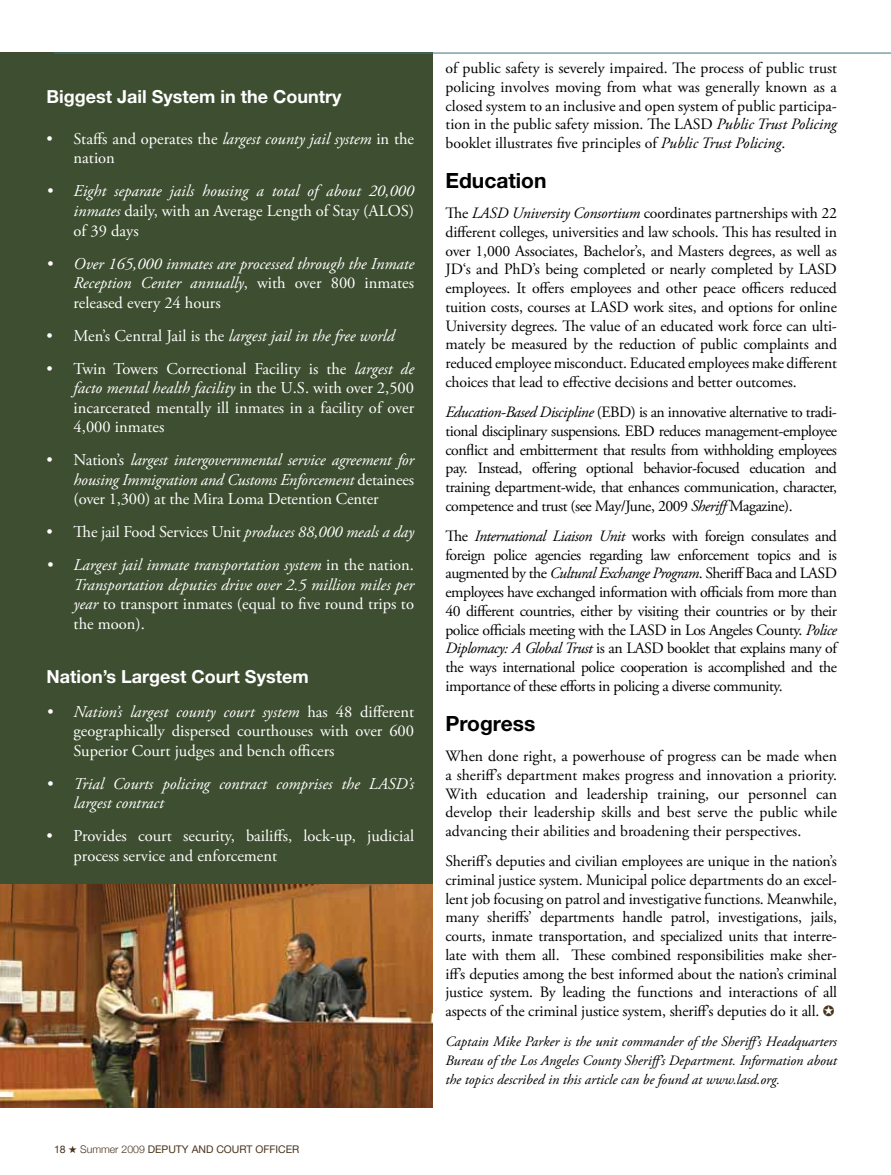
<style>
.page{position:relative;width:891px;height:1175px;background:#fff}
.page>*{position:absolute;margin:0;border:0;box-sizing:border-box;transform-origin:0 0}
.t1{font:700 21px "Helvetica Neue";color:#000}
.t2{font:700 18px "Helvetica Neue";color:#fff}
.t3{font:italic 16.5px/19.5px "Adobe Garamond Pro";color:#fff;text-align:justify}
.t4{font:16.5px/19.5px "Adobe Garamond Pro";color:#fff}
.t5{font:15.75px/18.8px "Adobe Garamond Pro";letter-spacing:-.01em;color:#000;text-align:justify}
.t6{font:italic 14.25px/18.8px "Adobe Garamond Pro";color:#000;text-align:justify}
.t7{font:10.5px "Helvetica Neue";color:#48321a}
.s1{font-style:italic}
.s2{font-style:normal}
.s3{font-weight:300}
</style>
<div class="page">
<div style="left:0;top:53px;width:433px;height:1046px;background:#3e4e30"></div>
<img style="left:0;top:884px;width:433px;height:223px">
<hr style="left:54px;top:53px;width:837px;height:1px;background:#3a767a">
<p class="t2" style="left:47px;top:86px;width:296px">Biggest Jail System in the Country</p>
<p class="t4" style="left:74px;top:129px;width:342px;text-indent:-27px">• Staffs and operates the <span class="s1">largest county jail system</span> in the nation</p>
<p class="t3" style="left:74px;top:182px;width:342px;text-indent:-27px">• Eight separate jails housing a total of about 20,000 inmates <span class="s2">daily, with an Average Length of Stay (ALOS) of 39 days</span></p>
<p class="t3" style="left:74px;top:254px;width:342px;text-indent:-27px">• Over 165,000 inmates are processed through the Inmate Reception Center annually<span class="s2">, with over 800 inmates released every 24 hours</span></p>
<p class="t3" style="left:47px;top:326px;width:349px"><span class="s2">• Men’s Central Jail is the</span> largest jail in the free world</p>
<p class="t4" style="left:74px;top:359px;width:342px;text-align:justify;text-indent:-27px">• Twin Towers Correctional Facility is the <span class="s1">largest de facto mental health facility</span> in the U.S. with over 2,500 incarcerated mentally ill inmates in a facility of over 4,000 inmates</p>
<p class="t3" style="left:74px;top:450px;width:342px;text-indent:-27px"><span class="s2">• Nation’s</span> largest intergovernmental service agreement for housing Immigration and Customs Enforcement <span class="s2">detainees (over 1,300) at the Mira Loma Detention Center</span></p>
<p class="t4" style="left:47px;top:523px;width:369px">• The jail Food Services Unit <span class="s1">produces 88,000 meals a day</span></p>
<p class="t3" style="left:74px;top:555px;width:342px;text-indent:-27px">• Largest jail inmate transportation system <span class="s2">in the nation.<br></span>Transportation deputies drive over 2.5 million miles per year <span class="s2">to transport inmates (equal to five round trips to the moon).</span></p>
<p class="t2" style="left:47px;top:665px;width:264px">Nation’s Largest Court System</p>
<p class="t4" style="left:74px;top:702px;width:342px;text-align:justify;text-indent:-27px"><span class="s1">• Nation’s largest county court system</span> has 48 different geographically dispersed courthouses with over 600<br>Superior Court judges and bench officers</p>
<p class="t3" style="left:74px;top:774px;width:342px;text-indent:-27px">• Trial Courts policing contract comprises the LASD’s largest contract</p>
<p class="t4" style="left:74px;top:827px;width:342px;text-indent:-27px">• Provides court security, bailiffs, lock-up, judicial process service and enforcement</p>
<p class="t7" style="left:54px;top:1142px;width:247px">18 ★ <span class="s3">Summer 2009</span> DEPUTY AND COURT OFFICER</p>
<p class="t5" style="left:446px;top:59px;width:393px">of public safety is severely impaired. The process of public trust policing involves moving from what was generally known as a closed system to an inclusive and open system of public participa&shy;tion in the public safety mission. The LASD <span class="s1">Public Trust Policing </span>booklet illustrates five principles of <span class="s1">Public Trust Policing</span>.</p>
<h1 class="t1" style="left:446px;top:168px;width:103px">Education</h1>
<p class="t5" style="left:446px;top:204px;width:393px">The <span class="s1">LASD University Consortium</span> coordinates partnerships with 22 different colleges, universities and law schools. This has resulted in over 1,000 Associates, Bachelor’s, and Masters degrees, as well as JD‘s and PhD’s being completed or nearly completed by LASD employees. It offers employees and other peace officers reduced tuition costs, courses at LASD work sites, and options for online University degrees. The value of an educated work force can ulti&shy;mately be measured by the reduction of public complaints and reduced employee misconduct. Educated employees make different choices that lead to effective decisions and better outcomes.</p>
<p class="t5" style="left:445px;top:403px;width:393px"><span class="s1">Education-Based Discipline</span> (EBD) is an innovative alternative to tradi&shy;tional disciplinary suspensions. EBD reduces management-employee conflict and embitterment that results from withholding employees pay. Instead, offering optional behavior-focused education and training department-wide, that enhances communication, character, competence and trust (see May/June, 2009 <span class="s1">Sheriff</span>Magazine).</p>
<p class="t5" style="left:445px;top:527px;width:393px">The <span class="s1">International Liaison Unit</span> works with foreign consulates and foreign police agencies regarding law enforcement topics and is augmented by the <span class="s1">Cultural Exchange Program</span>. Sheriff Baca and LASD employees have exchanged information with officials from more than 40 different countries, either by visiting their countries or by their police officials meeting with the LASD in Los Angeles County. <span class="s1">Police Diplomacy: A Global Trust</span> is an LASD booklet that explains many of the ways international police cooperation is accomplished and the importance of these efforts in policing a diverse community.</p>
<h1 class="t1" style="left:446px;top:710px;width:91px">Progress</h1>
<p class="t5" style="left:446px;top:747px;width:393px">When done right, a powerhouse of progress can be made when a sheriff’s department makes progress and innovation a priority.<br>With education and leadership training, our personnel can develop their leadership skills and best serve the public while advancing their abilities and broadening their perspectives.</p>
<p class="t5" style="left:446px;top:852px;width:393px">Sheriff’s deputies and civilian employees are unique in the nation’s criminal justice system. Municipal police departments do an excel&shy;lent job focusing on patrol and investigative functions. Meanwhile, many sheriffs’ departments handle patrol, investigations, jails, courts, inmate transportation, and specialized units that interre&shy;late with them all. These combined responsibilities make sher&shy;iff’s deputies among the best informed about the nation’s criminal justice system. By leading the functions and interactions of all aspects of the criminal justice system, sheriff’s deputies do it all.</p>
<p class="t6" style="left:446px;top:1032px;width:393px">Captain Mike Parker is the unit commander of the Sheriff’s Headquarters Bureau of the Los Angeles County Sheriff’s Department. Information about the topics described in this article can be found at www.lasd.org.</p>
</div>
